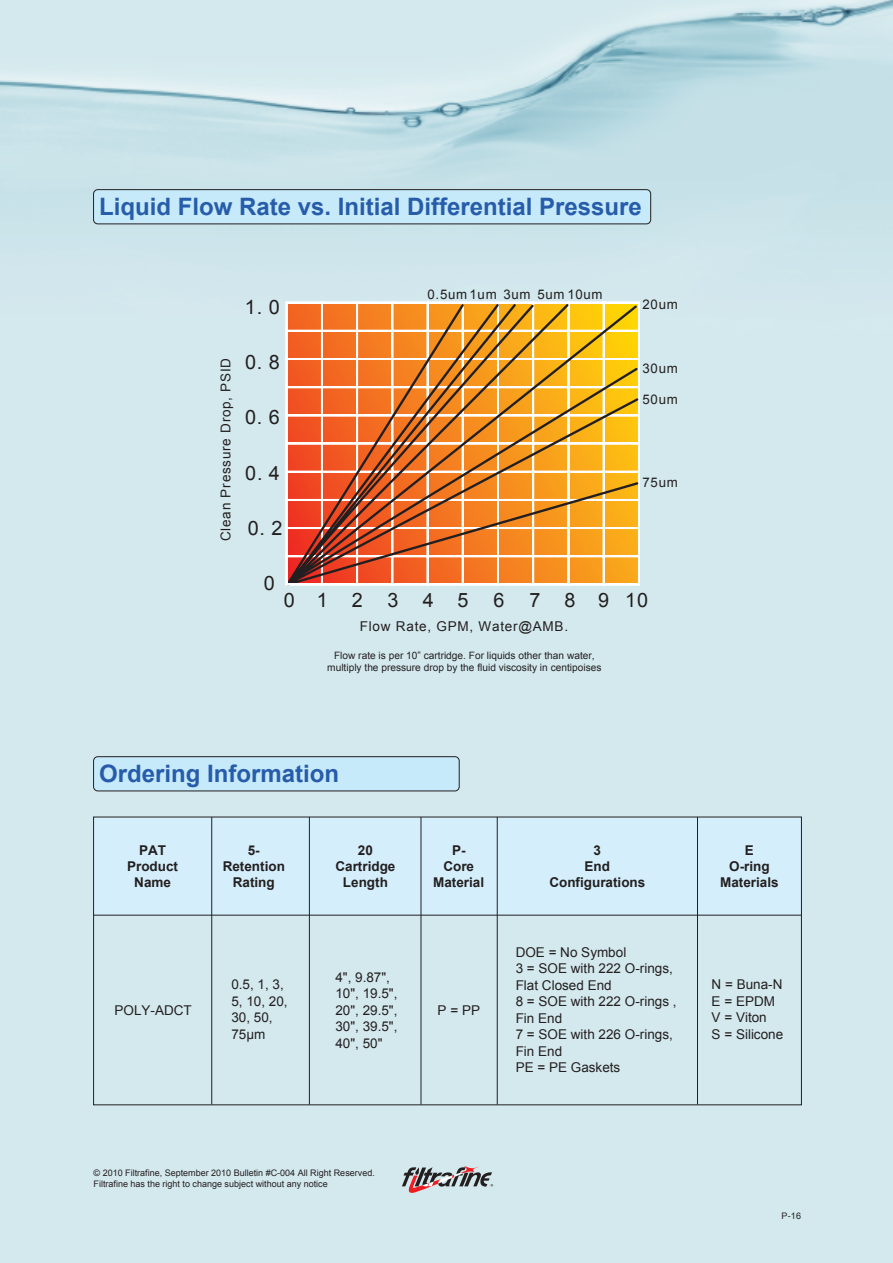
<style>
.page{position:relative;width:893px;height:1263px;background:#fff}
.page>*{position:absolute;margin:0;border:0;box-sizing:border-box;transform-origin:0 0}
.t1{font:700 24px "Arial";color:#275caa}
.t2{font:19.8px "Arial";letter-spacing:1.195em;color:#221f1f}
.t3{font:13.5px/16.5px "Arial";color:#231f20}
.t4{font:700 13.5px/16.2px "Arial";color:#231f20;text-align:center}
.t5{font:13.5px "Arial";letter-spacing:.055em;color:#231f20}
.t6{font:13.2px "Arial";letter-spacing:.055em;color:#221f1f}
.t7{font:10.2px/12.1px "Arial";color:#231f20;text-align:center}
.t8{font:9px/10.8px "Arial";color:#231f20}
</style>
<div class="page">
<img style="left:0;top:0;width:893px;height:1263px">
<svg style="left:402px;top:1165px;width:91px;height:28px;background:#a7a3a7"></svg>
<div style="left:94px;top:190px;width:557px;height:34px;background:#c6eafa;border-radius:4px"></div>
<div style="left:93px;top:189px;width:558px;height:35px;border:1px solid #231f20;border-radius:4px"></div>
<div style="left:94px;top:757px;width:365px;height:34px;background:#c6eafa;border-radius:4px"></div>
<div style="left:93px;top:756px;width:366px;height:35px;border:1px solid #231f20;border-radius:4px"></div>
<div style="left:94px;top:817px;width:707px;height:98px;background:#d4effb"></div>
<hr style="left:94px;top:915px;width:707px;height:1px;background:#231f20">
<hr style="left:211px;top:817px;width:1px;height:287px;background:#231f20">
<hr style="left:497px;top:817px;width:1px;height:287px;background:#231f20">
<hr style="left:421px;top:817px;width:1px;height:287px;background:#231f20">
<hr style="left:309px;top:817px;width:1px;height:287px;background:#231f20">
<hr style="left:697px;top:817px;width:1px;height:287px;background:#231f20">
<svg style="left:286px;top:304px;width:352px;height:282px;background:#e78d39"></svg>
<svg style="left:286px;top:579px;width:13px;height:6px"></svg>
<h1 class="t1" style="left:99px;top:190px;width:544px">Liquid Flow Rate vs. Initial Differential Pressure</h1>
<h2 class="t2" style="left:245px;top:294px;width:36px">1. 0</h2>
<p class="t6" style="left:428px;top:286px;width:177px">0.5um1um 3um 5um 10um</p>
<p class="t6" style="left:642px;top:296px;width:37px">20um</p>
<p class="t5" style="left:217px;top:541px;width:185px;rotate:-90deg">Clean Pressure Drop, PSID</p>
<h2 class="t2" style="left:245px;top:349px;width:36px">0. 8</h2>
<h2 class="t2" style="left:245px;top:405px;width:36px">0. 6</h2>
<h2 class="t2" style="left:245px;top:460px;width:36px">0. 4</h2>
<h2 class="t2" style="left:248px;top:515px;width:36px">0. 2</h2>
<p class="t6" style="left:642px;top:360px;width:37px">30um</p>
<p class="t6" style="left:642px;top:391px;width:37px">50um</p>
<p class="t6" style="left:642px;top:474px;width:37px">75um</p>
<h2 class="t2" style="left:264px;top:570px;width:13px">0</h2>
<h2 class="t2" style="left:284px;top:587px;width:186px">012345</h2>
<h2 class="t2" style="left:494px;top:587px;width:13px">6</h2>
<h2 class="t2" style="left:530px;top:587px;width:13px">7</h2>
<h2 class="t2" style="left:564px;top:587px;width:85px">8 910</h2>
<p class="t5" style="left:360px;top:617px;width:210px">Flow Rate, GPM, Water@AMB.</p>
<p class="t7" style="left:327px;top:650px;width:276px">Flow rate is per 10” cartridge. For liquids other than water, multiply the pressure drop by the fluid viscosity in centipoises</p>
<h1 class="t1" style="left:99px;top:757px;width:242px">Ordering Information</h1>
<p class="t4" style="left:127px;top:842px;width:53px">PAT<br>Product<br>Name</p>
<p class="t4" style="left:223px;top:842px;width:64px">5-<br>Retention<br>Rating</p>
<p class="t4" style="left:335px;top:842px;width:62px">20<br>Cartridge<br>Length</p>
<p class="t3" style="left:115px;top:1002px;width:79px">POLY-ADCT</p>
<p class="t3" style="left:231px;top:976px;width:58px">0.5, 1, 3,<br>5, 10, 20,<br>30, 50,<br>75µm</p>
<p class="t3" style="left:335px;top:969px;width:64px">4", 9.87",<br>10", 19.5",<br>20", 29.5",<br>30", 39.5",<br>40", 50"</p>
<p class="t4" style="left:433px;top:842px;width:53px">P-<br>Core<br>Material</p>
<p class="t3" style="left:438px;top:1002px;width:44px">P = PP</p>
<p class="t4" style="left:549px;top:842px;width:97px">3<br>End<br>Configurations</p>
<p class="t3" style="left:516px;top:944px;width:162px">DOE = No Symbol<br>3 = SOE with 222 O-rings,<br>Flat Closed End<br>8 = SOE with 222 O-rings ,<br>Fin End<br>7 = SOE with 226 O-rings,<br>Fin End<br>PE = PE Gaskets</p>
<p class="t4" style="left:720px;top:842px;width:60px">E<br>O-ring<br>Materials</p>
<p class="t3" style="left:712px;top:976px;width:73px">N = Buna-N<br>E = EPDM<br>V = Viton<br>S = Silicone</p>
<p class="t8" style="left:94px;top:1168px;width:283px">© 2010 Filtrafine, September 2010 Bulletin #C-004 All Right Reserved.<br>Filtrafine has the right to change subject without any notice</p>
<p class="t8" style="left:781px;top:1211px;width:21px">P-16</p>
</div>
